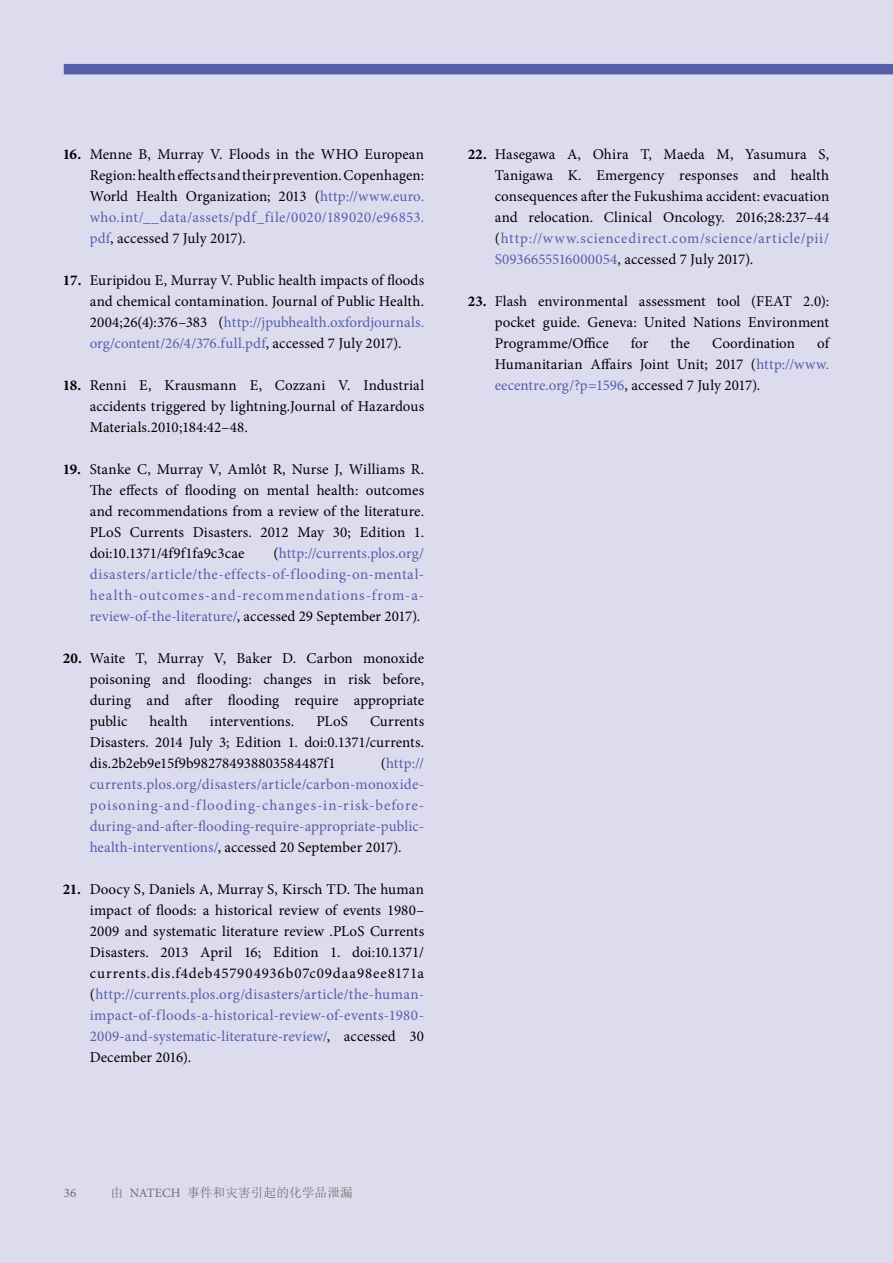
<style>
.page{position:relative;width:893px;height:1263px;background:#dddcef}
.page>*{position:absolute;margin:0;border:0;box-sizing:border-box;transform-origin:0 0}
.t1{font:15px/21px "Minion Pro";letter-spacing:.005em;color:#000;text-align:justify}
.t2{font:15px/21px "Minion Pro";letter-spacing:.005em;color:#565eaa;text-align:justify}
.t3{font:12.75px "Sim Sun";color:#746a65}
.t4{font:12.75px "Minion Pro";color:#746a65}
.s1{font-weight:700}
.s2{color:#565eaa}
.s3{color:#000}
.s4{font-family:"Minion Pro"}
</style>
<div class="page">
<div style="left:64px;top:64px;width:829px;height:10px;background:#565eaa"></div>
<p class="t1" style="left:90px;top:144px;width:336px;text-indent:-27px"><span class="s1">16.</span> Menne B, Murray V. Floods in the WHO European Region: health effects and their prevention. Copenhagen:<br>World Health Organization; 2013 (<span class="s2">http://www.euro. who.int/__data/assets/pdf_file/0020/189020/e96853. pdf</span>, accessed 7 July 2017).</p>
<p class="t1" style="left:90px;top:270px;width:336px;text-indent:-27px"><span class="s1">17.</span> Euripidou E, Murray V. Public health impacts of floods and chemical contamination. Journal of Public Health.<br>2004;26(4):376–383 (<span class="s2">http://jpubhealth.oxfordjournals. org/content/26/4/376.full.pdf</span>, accessed 7 July 2017).</p>
<p class="t1" style="left:90px;top:375px;width:336px;text-indent:-27px"><span class="s1">18.</span> Renni E, Krausmann E, Cozzani V. Industrial accidents triggered by lightning.Journal of Hazardous Materials.2010;184:42–48.</p>
<p class="t1" style="left:90px;top:459px;width:336px;text-indent:-27px"><span class="s1">19.</span> Stanke C, Murray V, Amlôt R, Nurse J, Williams R.<br>The effects of flooding on mental health: outcomes and recommendations from a review of the literature.<br>PLoS Currents Disasters. 2012 May 30; Edition 1. doi:10.1371/4f9f1fa9c3cae</p>
<p class="t2" style="left:90px;top:543px;width:336px;text-indent:184px"><span class="s3">(</span>http://currents.plos.org/ disasters/article/the-effects-of-flooding-on-mental&shy;health-outcomes-and-recommendations-from-a&shy;review-of-the-literature/<span class="s3">, accessed 29 September 2017).</span></p>
<p class="t1" style="left:90px;top:648px;width:336px;text-indent:-27px"><span class="s1">20.</span> Waite T, Murray V, Baker D. Carbon monoxide poisoning and flooding: changes in risk before, during and after flooding require appropriate public</p>
<p class="t1" style="left:149px;top:711px;width:40px">health</p>
<p class="t1" style="left:210px;top:711px;width:86px">interventions.</p>
<p class="t1" style="left:316px;top:711px;width:33px">PLoS</p>
<p class="t1" style="left:90px;top:711px;width:336px;text-indent:280px">Currents Disasters. 2014 July 3; Edition 1. doi:0.1371/currents. dis.2b2eb9e15f9b982784938803584487f1</p>
<p class="t2" style="left:90px;top:753px;width:336px;text-indent:291px"><span class="s3">(</span>http:// currents.plos.org/disasters/article/carbon-monoxide&shy;poisoning-and-flooding-changes-in-risk-before&shy;during-and-after-flooding-require-appropriate-public&shy;health-interventions/<span class="s3">, accessed 20 September 2017).</span></p>
<p class="t1" style="left:90px;top:879px;width:336px;text-indent:-27px"><span class="s1">21.</span> Doocy S, Daniels A, Murray S, Kirsch TD. The human impact of floods: a historical review of events 1980– 2009 and systematic literature review .PLoS Currents Disasters. 2013 April 16; Edition 1. doi:10.1371/ currents.dis.f4deb457904936b07c09daa98ee8171a (<span class="s2">http://currents.plos.org/disasters/article/the-human&shy;impact-of-floods-a-historical-review-of-events-1980- 2009-and-systematic-literature-review/</span>, accessed 30<br>December 2016).</p>
<p class="t1" style="left:495px;top:144px;width:336px;text-indent:-27px"><span class="s1">22.</span> Hasegawa A, Ohira T, Maeda M, Yasumura S, Tanigawa K. Emergency responses and health consequences after the Fukushima accident: evacuation and relocation. Clinical Oncology. 2016;28:237–44 (<span class="s2">http://www.sciencedirect.com/science/article/pii/ S0936655516000054</span>, accessed 7 July 2017).</p>
<p class="t1" style="left:495px;top:291px;width:336px;text-indent:-27px"><span class="s1">23.</span> Flash environmental assessment tool (FEAT 2.0): pocket guide. Geneva: United Nations Environment Programme/Office</p>
<p class="t1" style="left:495px;top:333px;width:336px;text-indent:322px">of Humanitarian Affairs Joint Unit; 2017 (<span class="s2">http://www. eecentre.org/?p=1596</span>, accessed 7 July 2017).</p>
<p class="t1" style="left:631px;top:333px;width:19px">for</p>
<p class="t1" style="left:670px;top:333px;width:21px">the</p>
<p class="t1" style="left:712px;top:333px;width:84px">Coordination</p>
<p class="t4" style="left:64px;top:1185px;width:14px">36</p>
<p class="t3" style="left:111px;top:1186px;width:244px">由 <span class="s4">NATECH</span> 事件和灾害引起的化学品泄漏</p>
</div>
